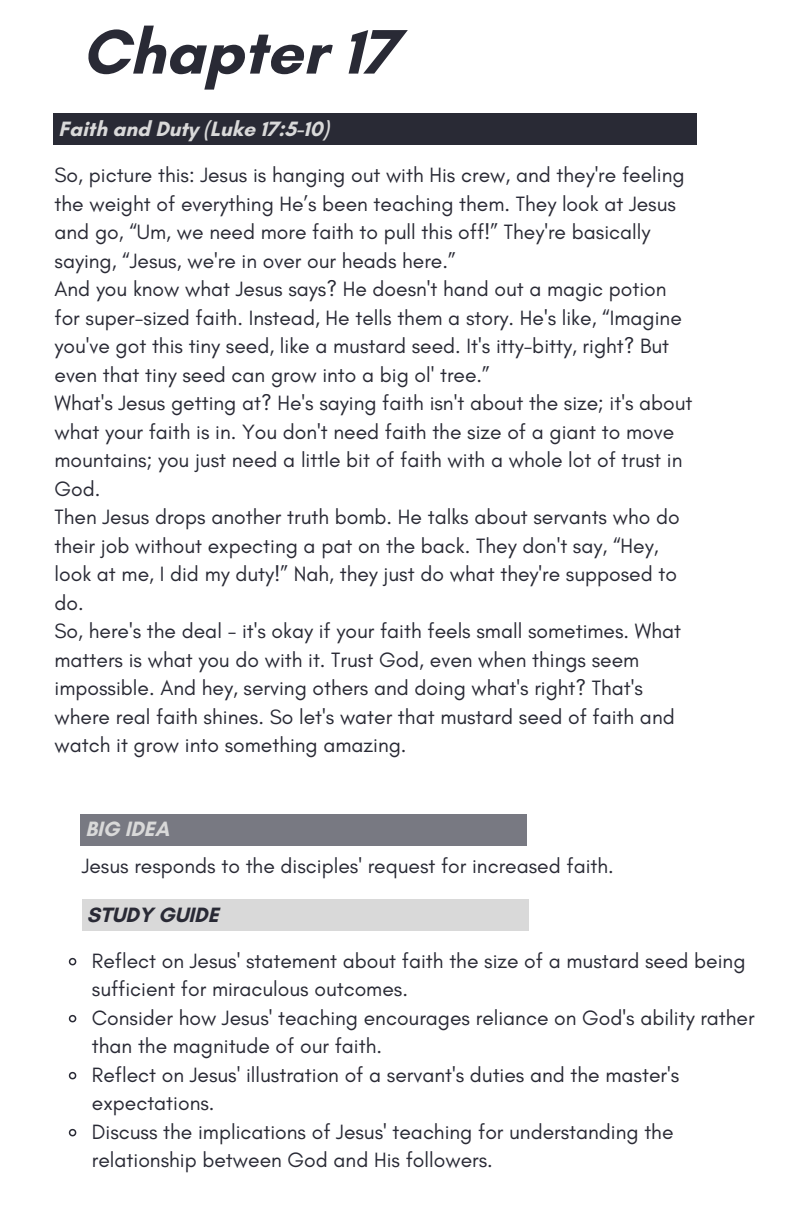
<style>
.page{position:relative;width:792px;height:1224px;background:#fff}
.page>*{position:absolute;margin:0;border:0;box-sizing:border-box;transform-origin:0 0}
.t1{font:700 64px "Glacial Indifference";color:#292a35}
.t2{font:21.2px/28.4px "Glacial Indifference";color:#292a35}
.t3{font:700 21.2px "Glacial Indifference";color:#d9d9d9}
.t4{font:700 21.2px "Glacial Indifference";color:#292a35}
</style>
<div class="page">
<div style="left:53px;top:114px;width:644px;height:31px;background:#292a35"></div>
<div style="left:80px;top:814px;width:447px;height:31px;background:#787982"></div>
<div style="left:82px;top:900px;width:446px;height:31px;background:#d9d9d9"></div>
<svg style="left:68px;top:957px;width:9px;height:9px"></svg>
<svg style="left:68px;top:1014px;width:9px;height:9px"></svg>
<svg style="left:68px;top:1071px;width:9px;height:9px"></svg>
<svg style="left:68px;top:1128px;width:9px;height:9px"></svg>
<h1 class="t1" style="left:82px;top:13px;width:317px">Chapter 17</h1>
<h3 class="t3" style="left:58px;top:116px;width:272px">Faith and Duty (Luke 17:5-10)</h3>
<p class="t2" style="left:55px;top:160px;width:632px">So, picture this: Jesus is hanging out with His crew, and they're feeling the weight of everything He’s been teaching them. They look at Jesus and go, “Um, we need more faith to pull this off!” They're basically saying, “Jesus, we're in over our heads here.”</p>
<p class="t2" style="left:55px;top:274px;width:629px">And you know what Jesus says? He doesn't hand out a magic potion for super-sized faith. Instead, He tells them a story. He's like, “Imagine you've got this tiny seed, like a mustard seed. It's itty-bitty, right? But even that tiny seed can grow into a big ol' tree.”</p>
<p class="t2" style="left:55px;top:388px;width:640px">What's Jesus getting at? He's saying faith isn't about the size; it's about what your faith is in. You don't need faith the size of a giant to move mountains; you just need a little bit of faith with a whole lot of trust in God.</p>
<p class="t2" style="left:55px;top:502px;width:627px">Then Jesus drops another truth bomb. He talks about servants who do their job without expecting a pat on the back. They don't say, “Hey, look at me, I did my duty!” Nah, they just do what they're supposed to do.</p>
<p class="t2" style="left:55px;top:616px;width:628px">So, here's the deal - it's okay if your faith feels small sometimes. What matters is what you do with it. Trust God, even when things seem impossible. And hey, serving others and doing what's right? That's where real faith shines. So let's water that mustard seed of faith and watch it grow into something amazing.</p>
<h2 class="t3" style="left:86px;top:816px;width:85px">BIG IDEA</h2>
<p class="t2" style="left:82px;top:852px;width:534px">Jesus responds to the disciples' request for increased faith.</p>
<h2 class="t4" style="left:87px;top:902px;width:133px">STUDY GUIDE</h2>
<p class="t2" style="left:92px;top:946px;width:655px">Reflect on Jesus' statement about faith the size of a mustard seed being sufficient for miraculous outcomes.</p>
<p class="t2" style="left:92px;top:1003px;width:664px">Consider how Jesus' teaching encourages reliance on God's ability rather than the magnitude of our faith.</p>
<p class="t2" style="left:92px;top:1060px;width:589px">Reflect on Jesus' illustration of a servant's duties and the master's expectations.</p>
<p class="t2" style="left:92px;top:1117px;width:583px">Discuss the implications of Jesus' teaching for understanding the relationship between God and His followers.</p>
</div>
